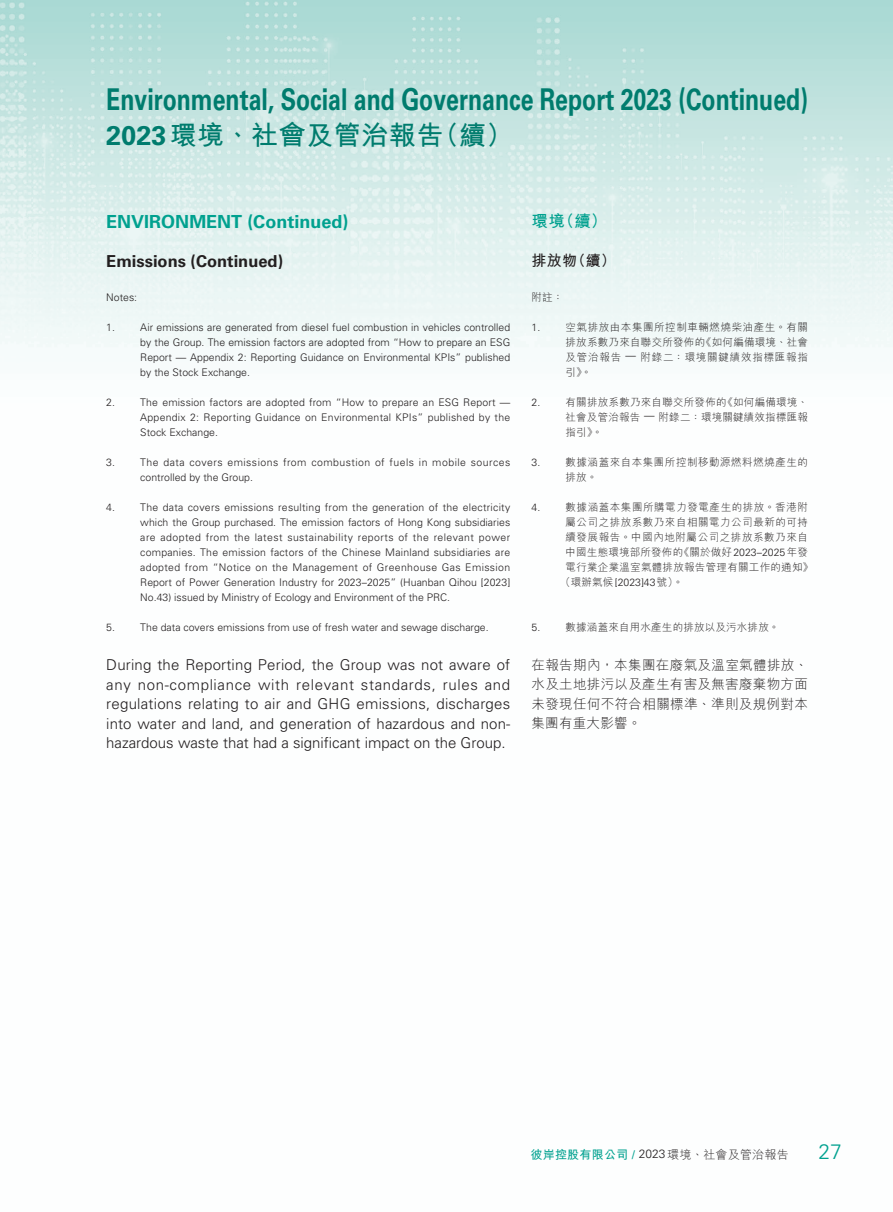
<style>
.page{position:relative;width:893px;height:1212px;background:#fff}
.page>*{position:absolute;margin:0;border:0;box-sizing:border-box;transform-origin:0 0}
.t1{font:700 30px "Univers LT Std";color:#007c6e;scale:.77 1}
.t2{font:700 27px "M Hei HK";letter-spacing:.02em;color:#007c6e}
.t3{font:300 21px "Univers LT Std";color:#00a18f}
._01_H1_E{font:700 18px "Univers LT Std";color:#00a18f}
._02_H2_E{font:700 16.5px "Univers LT Std";color:#231f20}
._001_H1_C{font:700 16.5px "M Hei HK";color:#00a18f}
._00_txt_E{font:300 15px/19.5px "Univers LT Std";color:#231f20;text-align:justify}
._002_H2_C{font:700 15px "M Hei HK";color:#231f20}
._000_txt_C{font:300 13.5px/19.5px "M Hei HK";letter-spacing:.025em;color:#231f20;text-align:justify}
.t4{font:300 12px "M Hei HK";letter-spacing:.02em;color:#231f20}
._06_Notes_E{font:300 10.5px/15px "Univers LT Std";color:#231f20;text-align:justify}
._006_Notes_C{font:300 10.5px/15px "M Hei HK";letter-spacing:.025em;color:#231f20;text-align:justify}
._06_Notes_E-2{font:300 10.5px/15px "Univers LT Std";letter-spacing:.045em;color:#231f20}
._006_Notes_C-2{font:300 10.5px/15px "M Hei HK";letter-spacing:.05em;color:#231f20}
._006_Notes_C-3{font:300 10.5px "M Hei HK";letter-spacing:.055em;color:#231f20}
._006_Notes_C-4{font:300 10.5px "Univers LT Std";color:#231f20}
.s1{font-family:"Univers LT Std"}
.s2{font-weight:700;color:#00a18f}
</style>
<div class="page">
<img style="left:0;top:0;width:893px;height:357px">
<h1 class="t1" style="left:106px;top:82px;width:913px">Environmental, Social and Governance Report 2023 (Continued)</h1>
<h2 class="t2" style="left:106px;top:116px;width:408px"><span class="s1">2023</span>環境、社會及管治報告（續）</h2>
<p class="_01_H1_E" style="left:106px;top:211px;width:244px">ENVIRONMENT (Continued)</p>
<p class="_02_H2_E" style="left:106px;top:251px;width:178px">Emissions (Continued)</p>
<p class="_06_Notes_E" style="left:106px;top:290px;width:32px">Notes:</p>
<p class="_06_Notes_E" style="left:106px;top:320px;width:10px">1.</p>
<p class="_06_Notes_E" style="left:140px;top:320px;width:371px">Air emissions are generated from diesel fuel combustion in vehicles controlled by the Group. The emission factors are adopted from “How to prepare an ESG Report — Appendix 2: Reporting Guidance on Environmental KPIs” published by the Stock Exchange.</p>
<p class="_06_Notes_E" style="left:106px;top:395px;width:10px">2.</p>
<p class="_06_Notes_E" style="left:140px;top:395px;width:371px">The emission factors are adopted from “How to prepare an ESG Report — Appendix 2: Reporting Guidance on Environmental KPIs” published by the Stock Exchange.</p>
<p class="_06_Notes_E" style="left:106px;top:455px;width:10px">3.</p>
<p class="_06_Notes_E-2" style="left:140px;top:455px;width:371px">The data covers emissions from combustion of fuels in mobile sources controlled by the Group.</p>
<p class="_06_Notes_E" style="left:106px;top:500px;width:10px">4.</p>
<p class="_06_Notes_E" style="left:140px;top:500px;width:371px">The data covers emissions resulting from the generation of the electricity which the Group purchased. The emission factors of Hong Kong subsidiaries are adopted from the latest sustainability reports of the relevant power companies. The emission factors of the Chinese Mainland subsidiaries are adopted from “Notice on the Management of Greenhouse Gas Emission Report of Power Generation Industry for 2023–2025” (Huanban Qihou [2023] No.43) issued by Ministry of Ecology and Environment of the PRC.</p>
<p class="_06_Notes_E" style="left:106px;top:620px;width:10px">5.</p>
<p class="_06_Notes_E" style="left:140px;top:620px;width:350px">The data covers emissions from use of fresh water and sewage discharge.</p>
<p class="_00_txt_E" style="left:106px;top:655px;width:405px">During the Reporting Period, the Group was not aware of any non-compliance with relevant standards, rules and regulations relating to air and GHG emissions, discharges into water and land, and generation of hazardous and non&shy;hazardous waste that had a significant impact on the Group.</p>
<p class="_001_H1_C" style="left:531px;top:209px;width:77px">環境（續）</p>
<p class="_002_H2_C" style="left:531px;top:250px;width:86px">排放物（續）</p>
<p class="_006_Notes_C" style="left:531px;top:289px;width:33px">附註：</p>
<p class="_006_Notes_C-4" style="left:531px;top:321px;width:10px">1.</p>
<p class="_006_Notes_C" style="left:566px;top:319px;width:244px">空氣排放由本集團所控制車輛燃燒柴油產生。有關排放系數乃來自聯交所發佈的《如何編備環境、社會及管治報告 <span class="s1">—</span> 附錄二：環境關鍵績效指標匯報指引》。</p>
<p class="_006_Notes_C-4" style="left:531px;top:396px;width:10px">2.</p>
<p class="_006_Notes_C" style="left:566px;top:394px;width:244px">有關排放系數乃來自聯交所發佈的《如何編備環境、社會及管治報告 <span class="s1">—</span> 附錄二：環境關鍵績效指標匯報指引》。</p>
<p class="_006_Notes_C-4" style="left:531px;top:456px;width:10px">3.</p>
<p class="_006_Notes_C-2" style="left:566px;top:454px;width:244px">數據涵蓋來自本集團所控制移動源燃料燃燒產生的排放。</p>
<p class="_006_Notes_C-4" style="left:531px;top:501px;width:10px">4.</p>
<p class="_006_Notes_C-3" style="left:566px;top:502px;width:244px">數據涵蓋本集團所購電力發電產生的排放。香港附</p>
<p class="_006_Notes_C-2" style="left:566px;top:514px;width:244px">屬公司之排放系數乃來自相關電力公司最新的可持</p>
<p class="_006_Notes_C-3" style="left:566px;top:532px;width:244px">續發展報告。中國內地附屬公司之排放系數乃來自</p>
<p class="_006_Notes_C" style="left:566px;top:544px;width:244px">中國生態環境部所發佈的《關於做好<span class="s1">2023–2025</span>年發</p>
<p class="_006_Notes_C" style="left:566px;top:559px;width:249px">電行業企業溫室氣體排放報告管理有關工作的通知》</p>
<p class="_006_Notes_C" style="left:560px;top:574px;width:124px">（環辦氣候<span class="s1">[2023]43</span>號）。</p>
<p class="_006_Notes_C-4" style="left:531px;top:621px;width:10px">5.</p>
<p class="_006_Notes_C" style="left:566px;top:619px;width:215px">數據涵蓋來自用水產生的排放以及污水排放。</p>
<p class="_000_txt_C" style="left:531px;top:655px;width:278px">在報告期內，本集團在廢氣及溫室氣體排放、水及土地排污以及產生有害及無害廢棄物方面未發現任何不符合相關標準、準則及規例對本集團有重大影響。</p>
<p class="t4" style="left:531px;top:1148px;width:260px"><span class="s2">彼岸控股有限公司 /</span> <span class="s1">2023</span>環境、社會及管治報告</p>
<h3 class="t3" style="left:819px;top:1138px;width:25px">27</h3>
</div>
